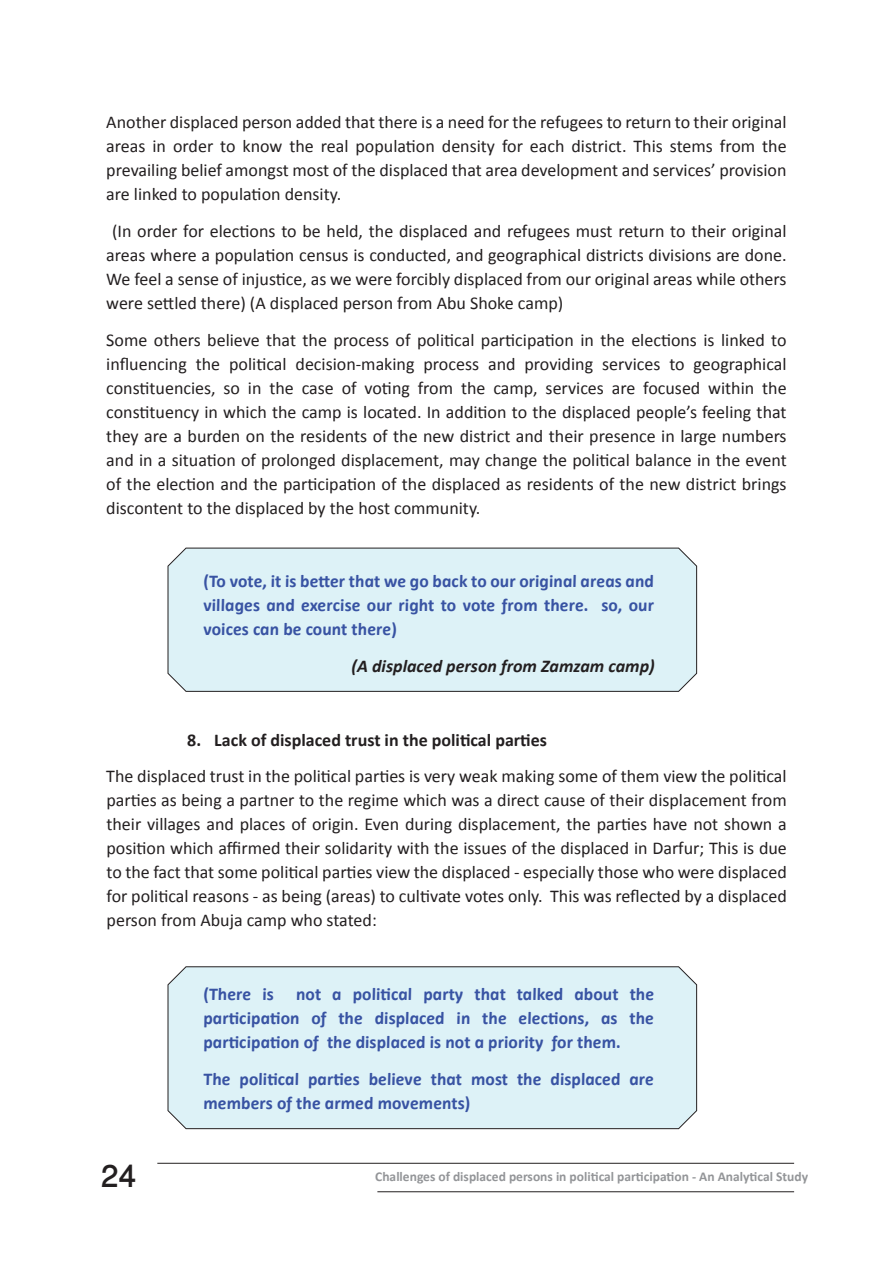
<style>
.page{position:relative;width:893px;height:1263px;background:#fff}
.page>*{position:absolute;margin:0;border:0;box-sizing:border-box;transform-origin:0 0}
.t1{font:500 43.5px "Win Soft Pro";color:#231f20}
.t2{font:18px/24px "Calibri";color:#231f20;text-align:justify}
.t3{font:italic 700 18px/24px "Calibri";color:#3853a3;text-align:justify}
.t4{font:700 18px "Calibri";color:#231f20}
.t5{font:italic 700 18px "Calibri";color:#231f20}
.t6{font:700 13.5px "Calibri";color:#939598}
</style>
<div class="page">
<hr style="left:157px;top:1163px;width:637px;height:1px;background:#231f20">
<hr style="left:377px;top:1191px;width:417px;height:1px;background:#231f20">
<div style="left:167px;top:547px;width:530px;height:145px;background:#ddf2f7"></div>
<div style="left:167px;top:966px;width:530px;height:163px;background:#ddf2f7"></div>
<p class="t2" style="left:106px;top:110px;width:682px">Another displaced person added that there is a need for the refugees to return to their original areas in order to know the real population density for each district. This stems from the prevailing belief amongst most of the displaced that area development and services’ provision are linked to population density.</p>
<p class="t2" style="left:106px;top:219px;width:682px;text-indent:6px">(In order for elections to be held, the displaced and refugees must return to their original areas where a population census is conducted, and geographical districts divisions are done.<br>We feel a sense of injustice, as we were forcibly displaced from our original areas while others were settled there) (A displaced person from Abu Shoke camp)</p>
<p class="t2" style="left:106px;top:328px;width:682px">Some others believe that the process of political participation in the elections is linked to influencing the political decision-making process and providing services to geographical constituencies, so in the case of voting from the camp, services are focused within the constituency in which the camp is located. In addition to the displaced people’s feeling that they are a burden on the residents of the new district and their presence in large numbers and in a situation of prolonged displacement, may change the political balance in the event of the election and the participation of the displaced as residents of the new district brings discontent to the displaced by the host community.</p>
<p class="t3" style="left:204px;top:569px;width:456px">(To vote,itisbetterthatwe go back to ouroriginalareasand villages and exercise our right to vote from there. so, our voicescan be countthere)</p>
<p class="t5" style="left:352px;top:655px;width:305px">(A displaced person from Zamzam camp)</p>
<p class="t4" style="left:187px;top:728px;width:361px">8. Lack of displaced trust in the political parties</p>
<p class="t2" style="left:106px;top:764px;width:682px">The displaced trust in the political parties is very weak making some of them view the political parties as being a partner to the regime which was a direct cause of their displacement from their villages and places of origin. Even during displacement, the parties have not shown a position which affirmed their solidarity with the issues of the displaced in Darfur; This is due to the fact that some political parties view the displaced - especially those who were displaced for political reasons - as being (areas) to cultivate votes only. This was reflected by a displaced person from Abuja camp who stated:</p>
<p class="t3" style="left:204px;top:982px;width:456px">(There is not a political party that talked about the participation of the displaced in the elections, as the participation of the displaced isnota priority forthem.</p>
<p class="t3" style="left:204px;top:1067px;width:456px">The political parties believe that most the displaced are membersof the armed movements)</p>
<h1 class="t1" style="left:101px;top:1145px;width:37px">24</h1>
<p class="t6" style="left:375px;top:1168px;width:434px">Challenges of displaced persons in political participation - An Analytical Study</p>
</div>
